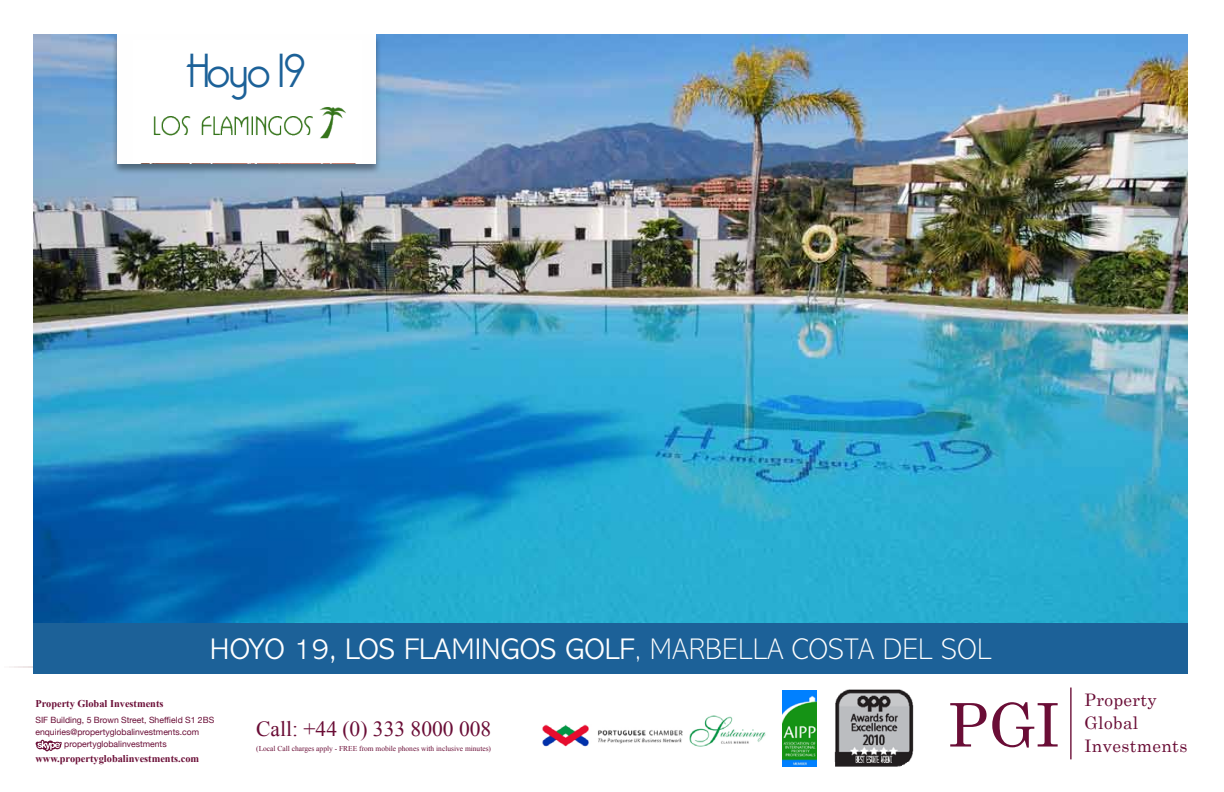
<style>
.page{position:relative;width:1224px;height:792px;background:#fff}
.page>*{position:absolute;margin:0;border:0;box-sizing:border-box;transform-origin:0 0}
.t1{font:60.1px "Century Schoolbook";color:#6a0d36}
.t2{font:300 46.5px "Bellerose";letter-spacing:-.01em;color:#1c6198}
.t3{font:300 30.1px "Abadi";color:#fff}
.t4{font:21.5px "Times New Roman";color:#6a0d36}
.t5{font:17.2px/22.8px "Century Schoolbook";letter-spacing:.02em;color:#6a0d36}
.t6{font:700 10.4px "Times New Roman";color:#6a0d36}
.t7{font:8.6px "Helvetica Neue";color:#6a0d36}
.t8{font:7.5px "Times New Roman";color:#6a0d36}
.s1{font-weight:200}
</style>
<div class="page">
<img style="left:34px;top:35px;width:1154px;height:588px">
<svg style="left:9px;top:666px;width:25px;height:2px"></svg>
<hr style="left:1070px;top:688px;width:2px;height:71px;background:#6a0d36">
<img style="left:783px;top:690px;width:34px;height:76px">
<img style="left:834px;top:689px;width:80px;height:78px">
<img style="left:542px;top:715px;width:224px;height:32px">
<svg style="left:36px;top:740px;width:26px;height:11px"></svg>
<div style="left:34px;top:623px;width:1154px;height:51px;background:#1c6198"></div>
<div style="left:111px;top:34px;width:271px;height:141px;background:#000;opacity:.4"></div>
<img style="left:117px;top:34px;width:258px;height:129px">
<div style="left:133px;top:41px;width:228px;height:122px;background:#fff"></div>
<img style="left:153px;top:107px;width:193px;height:32px">
<h2 class="t2" style="left:186px;top:44px;width:121px">Hoyo 19</h2>
<h3 class="t3" style="left:210px;top:632px;width:784px">HOYO 19, LOS FLAMINGOS GOLF<span class="s1">, MARBELLA COSTA DEL SOL</span></h3>
<p class="t6" style="left:35px;top:697px;width:130px">Property Global Investments</p>
<p class="t7" style="left:35px;top:714px;width:180px">SIF Building, 5 Brown Street, Sheffield S1 2BS</p>
<p class="t7" style="left:35px;top:726px;width:165px">enquiries@propertyglobalinvestments.com</p>
<p class="t7" style="left:64px;top:738px;width:104px">propertyglobalinvestments</p>
<p class="t6" style="left:35px;top:751px;width:165px">www.propertyglobalinvestments.com</p>
<h3 class="t4" style="left:256px;top:714px;width:237px">Call: +44 (0) 333 8000 008</h3>
<p class="t8" style="left:256px;top:744px;width:236px">(Local Call charges apply - FREE from mobile phones with inclusive minutes)</p>
<h1 class="t1" style="left:948px;top:687px;width:113px">PGI</h1>
<h3 class="t5" style="left:1085px;top:688px;width:104px">Property<br>Global<br>Investments</h3>
</div>
